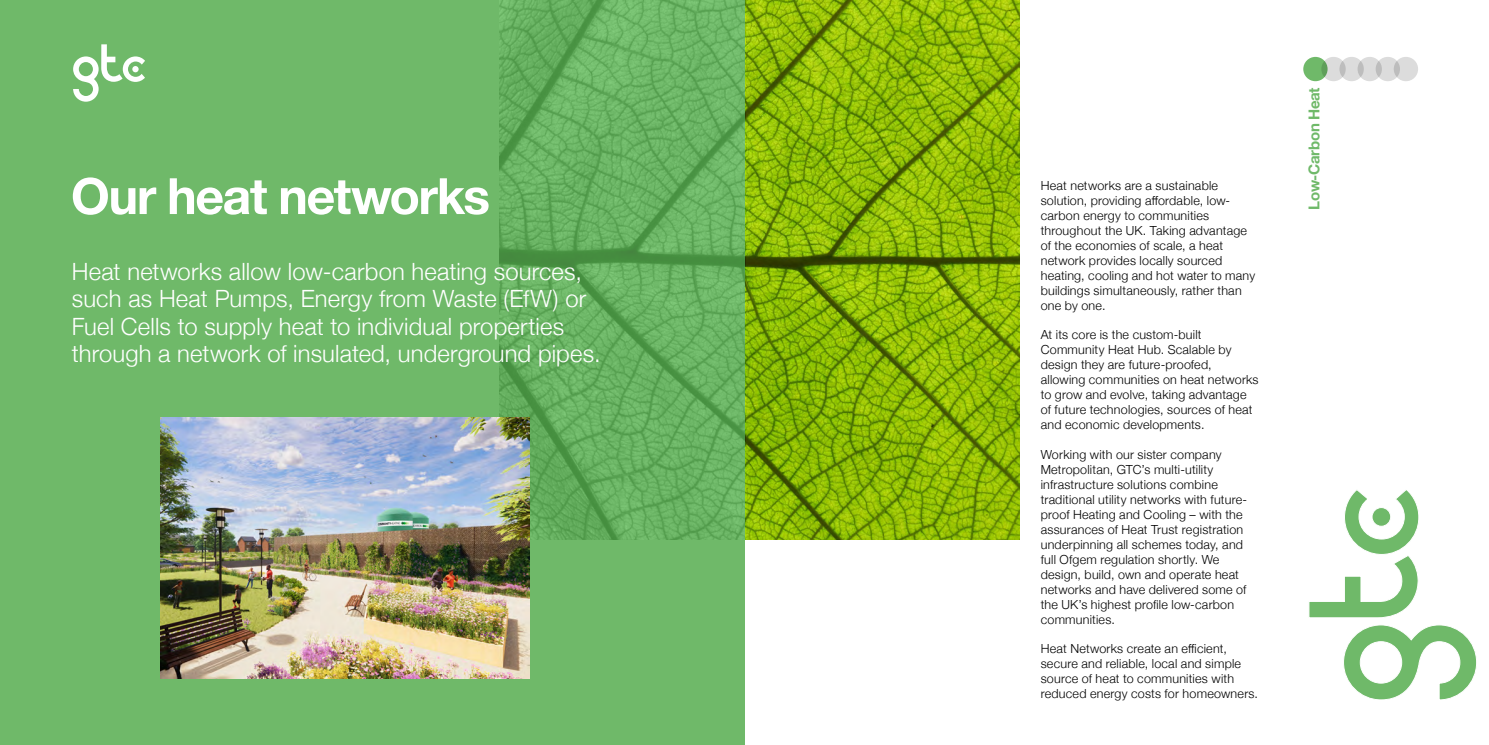
<style>
.page{position:relative;width:1489px;height:745px;background:#fff}
.page>*{position:absolute;margin:0;border:0;box-sizing:border-box;transform-origin:0 0}
.t1{font:700 50px "Helvetica Neue";letter-spacing:-.03em;color:#fff}
.t2{font:300 23.75px/27.5px "Helvetica Neue";letter-spacing:.005em;color:#fff}
.t3{font:700 15px "Helvetica Neue";letter-spacing:-.02em;color:#6fb969}
.t4{font:300 12.5px/15px "Helvetica Neue";letter-spacing:.015em;color:#000}
</style>
<div class="page">
<div style="left:0;top:0;width:744px;height:744px;background:#6fb969"></div>
<img style="left:500px;top:0;width:245px;height:539px">
<svg style="left:745px;top:0;width:274px;height:539px;background:#85b006"></svg>
<svg style="left:1393px;top:57px;width:24px;height:24px"></svg>
<svg style="left:1375px;top:57px;width:24px;height:24px"></svg>
<svg style="left:1357px;top:57px;width:24px;height:24px"></svg>
<svg style="left:1339px;top:57px;width:24px;height:24px"></svg>
<svg style="left:1321px;top:57px;width:24px;height:24px"></svg>
<div style="left:1303px;top:57px;width:24px;height:24px;background:linear-gradient(to right,#77c270,#65a95f);border-radius:50%"></div>
<svg style="left:1309px;top:490px;width:167px;height:209px"></svg>
<svg style="left:73px;top:44px;width:72px;height:58px"></svg>
<img style="left:161px;top:417px;width:369px;height:261px">
<h1 class="t1" style="left:71px;top:157px;width:420px">Our heat networks</h1>
<h2 class="t2" style="left:72px;top:255px;width:530px">Heat networks allow low-carbon heating sources, such as Heat Pumps, Energy from Waste (EfW) or Fuel Cells to supply heat to individual properties through a network of insulated, underground pipes.</h2>
<p class="t4" style="left:1040px;top:177px;width:216px">Heat networks are a sustainable solution, providing affordable, low&shy;carbon energy to communities throughout the UK. Taking advantage of the economies of scale, a heat network provides locally sourced heating, cooling and hot water to many buildings simultaneously, rather than one by one.</p>
<p class="t4" style="left:1040px;top:326px;width:219px">At its core is the custom-built Community Heat Hub. Scalable by design they are future-proofed, allowing communities on heat networks to grow and evolve, taking advantage of future technologies, sources of heat and economic developments.</p>
<p class="t4" style="left:1040px;top:445px;width:208px">Working with our sister company Metropolitan, GTC’s multi-utility infrastructure solutions combine traditional utility networks with future&shy;proof Heating and Cooling – with the assurances of Heat Trust registration underpinning all schemes today, and full Ofgem regulation shortly. We design, build, own and operate heat networks and have delivered some of the UK’s highest profile low-carbon communities.</p>
<p class="t4" style="left:1040px;top:639px;width:219px">Heat Networks create an efficient, secure and reliable, local and simple source of heat to communities with reduced energy costs for homeowners.</p>
<p class="t3" style="left:1302px;top:209px;width:123px;rotate:-90deg">Low-Carbon Heat</p>
</div>
